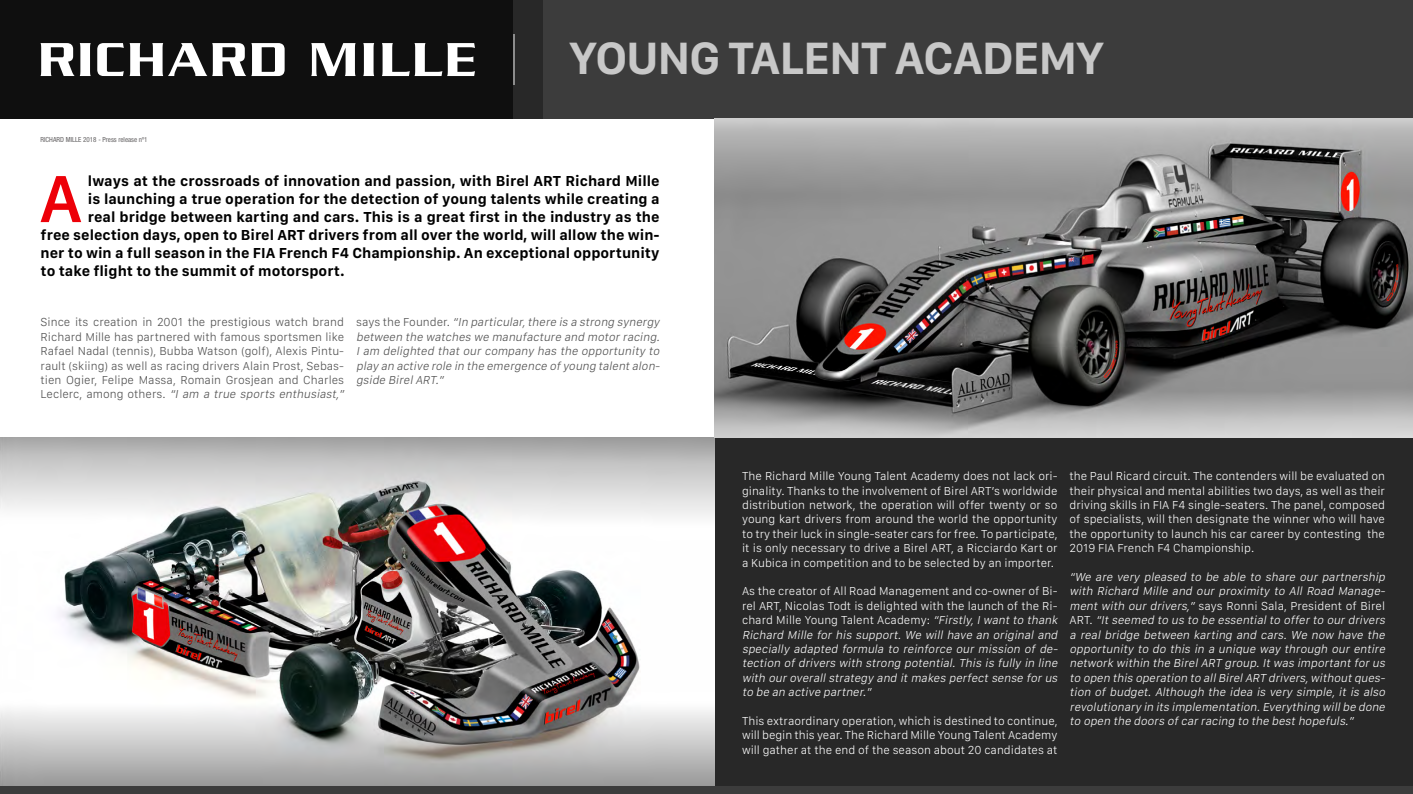
<style>
.page{position:relative;width:1413px;height:794px;background:#fff}
.page>*{position:absolute;margin:0;border:0;box-sizing:border-box;transform-origin:0 0}
.t1{font:600 69px "San Francisco Text";color:#ed0008}
.t2{font:700 47px "San Francisco Display";color:#c8c8c8}
.t3{font:700 15px "San Francisco Text";color:#000}
.t4{font:italic 300 12px/14.4px "San Francisco Text";color:#fff}
.t5{font:300 12px/14.4px "San Francisco Text";color:#fff;text-align:justify}
.t6{font:300 12px/14.4px "San Francisco Text";color:#4f4f4f}
.t7{font:italic 300 12px/14.4px "San Francisco Text";color:#4f4f4f;text-align:justify}
.t8{font:condensed 7px "Helvetica Neue LT Pro";color:#646263}
.s1{font-style:italic}
.s2{font-style:normal}
</style>
<div class="page">
<div style="left:475px;top:0;width:938px;height:119px;background:#3c3c3c"></div>
<div style="left:494px;top:0;width:49px;height:119px;background:#282828"></div>
<hr style="left:512px;top:34px;width:2px;height:51px;background:#8c8c8c">
<div style="left:0;top:785px;width:1413px;height:9px;background:#3c3c3c"></div>
<div style="left:0;top:0;width:512px;height:119px;background:#0f0f0f"></div>
<div style="left:714px;top:437px;width:699px;height:348px;background:#282828"></div>
<svg style="left:41px;top:43px;width:50px;height:33px"></svg>
<svg style="left:97px;top:43px;width:27px;height:33px"></svg>
<svg style="left:130px;top:43px;width:155px;height:33px"></svg>
<svg style="left:311px;top:43px;width:44px;height:33px"></svg>
<svg style="left:363px;top:43px;width:11px;height:33px"></svg>
<svg style="left:382px;top:43px;width:93px;height:33px"></svg>
<img style="left:0;top:437px;width:714px;height:348px">
<img style="left:714px;top:119px;width:699px;height:318px">
<h2 class="t2" style="left:570px;top:30px;width:535px">YOUNG TALENT ACADEMY</h2>
<p class="t8" style="left:41px;top:136px;width:108px">RICHARD MILLE 2018 - Press release nº1</p>
<h1 class="t1" style="left:39px;top:156px;width:45px">A</h1>
<p class="t3" style="left:88px;top:172px;width:573px">lways at the crossroads of innovation and passion, with Birel ART Richard Mille</p>
<p class="t3" style="left:88px;top:190px;width:573px">is launching a true operation for the detection of young talents while creating a</p>
<p class="t3" style="left:88px;top:208px;width:573px">real bridge between karting and cars. This is a great first in the industry as the</p>
<p class="t3" style="left:41px;top:226px;width:620px">free selection days, open to Birel ART drivers from all over the world, will allow the win-</p>
<p class="t3" style="left:41px;top:244px;width:620px">ner to win a full season in the FIA French F4 Championship. An exceptional opportunity</p>
<p class="t3" style="left:41px;top:262px;width:306px">to take flight to the summit of motorsport.</p>
<p class="t6" style="left:41px;top:315px;width:308px">Since its creation in 2001 the prestigious watch brand Richard Mille has partnered with famous sportsmen like Rafael Nadal (tennis), Bubba Watson (golf), Alexis Pintu&shy;rault (skiing) as well as racing drivers Alain Prost, Sebas&shy;tien Ogier, Felipe Massa, Romain Grosjean and Charles Le c l e rc, a m o n g ot h e rs . <span class="s1">“I am a true sports enthusiast,”</span></p>
<p class="t7" style="left:356px;top:315px;width:308px"><span class="s2">s a y s t h e F o u n d e r.</span> “In particular,there is a strong synergy between the watches we manufacture and motorracing.<br>I am delighted that our company has the opportunity to play an active role in the emergence ofyoung talentalon&shy;gside BirelART.”</p>
<p class="t5" style="left:742px;top:469px;width:317px">The Richard Mille Young Talent Academy does not lack ori&shy;ginality. Thanks to the involvement of Birel ART’s worldwide distribution network, the operation will offer twenty or so young kart drivers from around the world the opportunity to try their luck in single-seater cars for free. To participate, it is only necessary to drive a Birel ART, a Ricciardo Kart or a Kubica in competition and to be selected by an importer.</p>
<p class="t4" style="left:742px;top:584px;width:319px"><span class="s2">As the creator of All Road Management and co-owner of Bi&shy;rel ART, Nicolas Todt is delighted with the launch of the Ri&shy;chard Mille Young Talent Academy:</span> “Firstly,Iwantto thank Richard Mille for his support. We will have an original and specially adapted formula to reinforce our mission of de&shy;tection of drivers with strong potential. This is fully in line with ouroverallstrategy and itmakes perfectsense forus to be an active partner.”</p>
<p class="t5" style="left:742px;top:713px;width:317px">This extraordinary operation, which is destined to continue, will begin this year. The Richard Mille Young Talent Academy will gather at the end of the season about 20 candidates at</p>
<p class="t5" style="left:1069px;top:469px;width:317px">the Paul Ricard circuit. The contenders will be evaluated on their physical and mental abilities two days, as well as their driving skills in FIA F4 single-seaters. The panel, composed of specialists, will then designate the winner who will have the opportunity to launch his car career by contesting the 2019 FIA French F4 Championship.</p>
<p class="t4" style="left:1069px;top:569px;width:320px">“We are very pleased to be able to share our partnership with Richard Mille and our proximity to All Road Manage&shy;ment with our drivers,” <span class="s2">says Ronni Sala, President of Birel A R T.</span> “Itseemed to us to be essentialto offerto ourdrivers a real bridge between karting and cars. We now have the opportunity to do this in a unique way through our entire network within the BirelART group.Itwas importantforus to open this operation to allBirelART drivers,withoutques&shy;tion of budget. Although the idea is very simple, it is also revolutionary in its implementation.Everything willbe done to open the doors ofcarracing to the besthopefuls.”</p>
</div>
